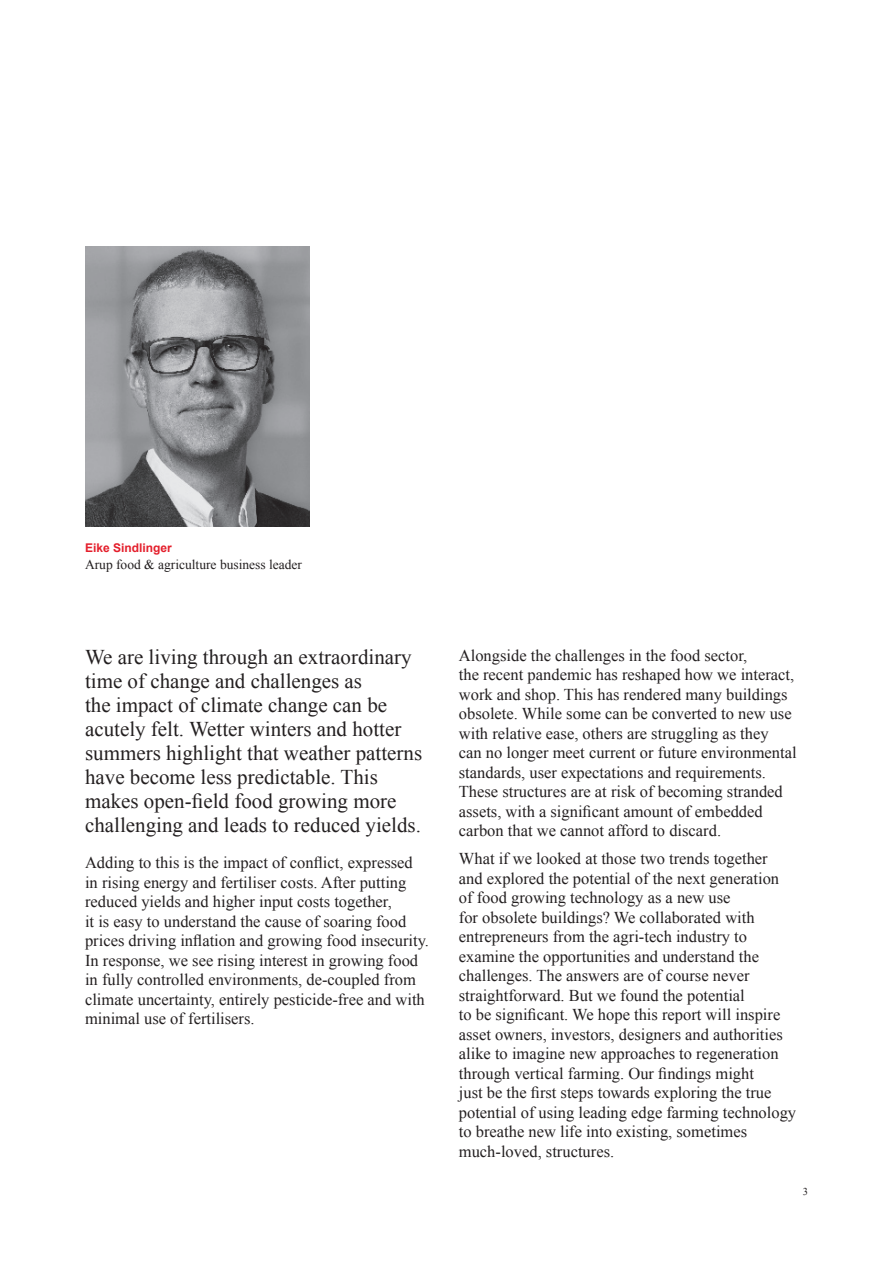
<style>
.page{position:relative;width:893px;height:1263px;background:#fff}
.page>*{position:absolute;margin:0;border:0;box-sizing:border-box;transform-origin:0 0}
.t1{font:21px/24px "Times New Roman";color:#231f20}
.t2{font:16.5px/19.5px "Times New Roman";color:#231f20}
.t3{font:13.5px "Times New Roman";color:#231f20}
.t4{font:700 12px "Arial";color:#e41e2b}
.t5{font:10.5px "Times New Roman";color:#231f20}
</style>
<div class="page">
<img style="left:85px;top:247px;width:224px;height:279px">
<p class="t4" style="left:85px;top:540px;width:88px">Eike Sindlinger</p>
<p class="t3" style="left:85px;top:555px;width:219px">Arup food &amp; agriculture business leader</p>
<p class="t1" style="left:85px;top:644px;width:339px">We are living through an extraordinary time of change and challenges as<br>the impact of climate change can be acutely felt. Wetter winters and hotter summers highlight that weather patterns have become less predictable. This makes open-field food growing more challenging and leads to reduced yields.</p>
<p class="t2" style="left:85px;top:853px;width:345px">Adding to this is the impact of conflict, expressed in rising energy and fertiliser costs. After putting reduced yields and higher input costs together,<br>it is easy to understand the cause of soaring food prices driving inflation and growing food insecurity.<br>In response, we see rising interest in growing food in fully controlled environments, de-coupled from climate uncertainty, entirely pesticide-free and with minimal use of fertilisers.</p>
<p class="t2" style="left:459px;top:645px;width:339px">Alongside the challenges in the food sector,<br>the recent pandemic has reshaped how we interact, work and shop. This has rendered many buildings obsolete. While some can be converted to new use with relative ease, others are struggling as they<br>can no longer meet current or future environmental standards, user expectations and requirements.<br>These structures are at risk of becoming stranded assets, with a significant amount of embedded carbon that we cannot afford to discard.</p>
<p class="t2" style="left:459px;top:849px;width:339px">What if we looked at those two trends together<br>and explored the potential of the next generation of food growing technology as a new use<br>for obsolete buildings? We collaborated with entrepreneurs from the agri-tech industry to examine the opportunities and understand the challenges. The answers are of course never straightforward. But we found the potential<br>to be significant. We hope this report will inspire asset owners, investors, designers and authorities alike to imagine new approaches to regeneration through vertical farming. Our findings might<br>just be the first steps towards exploring the true potential of using leading edge farming technology to breathe new life into existing, sometimes much-loved, structures.</p>
<p class="t5" style="left:803px;top:1184px;width:7px">3</p>
</div>
